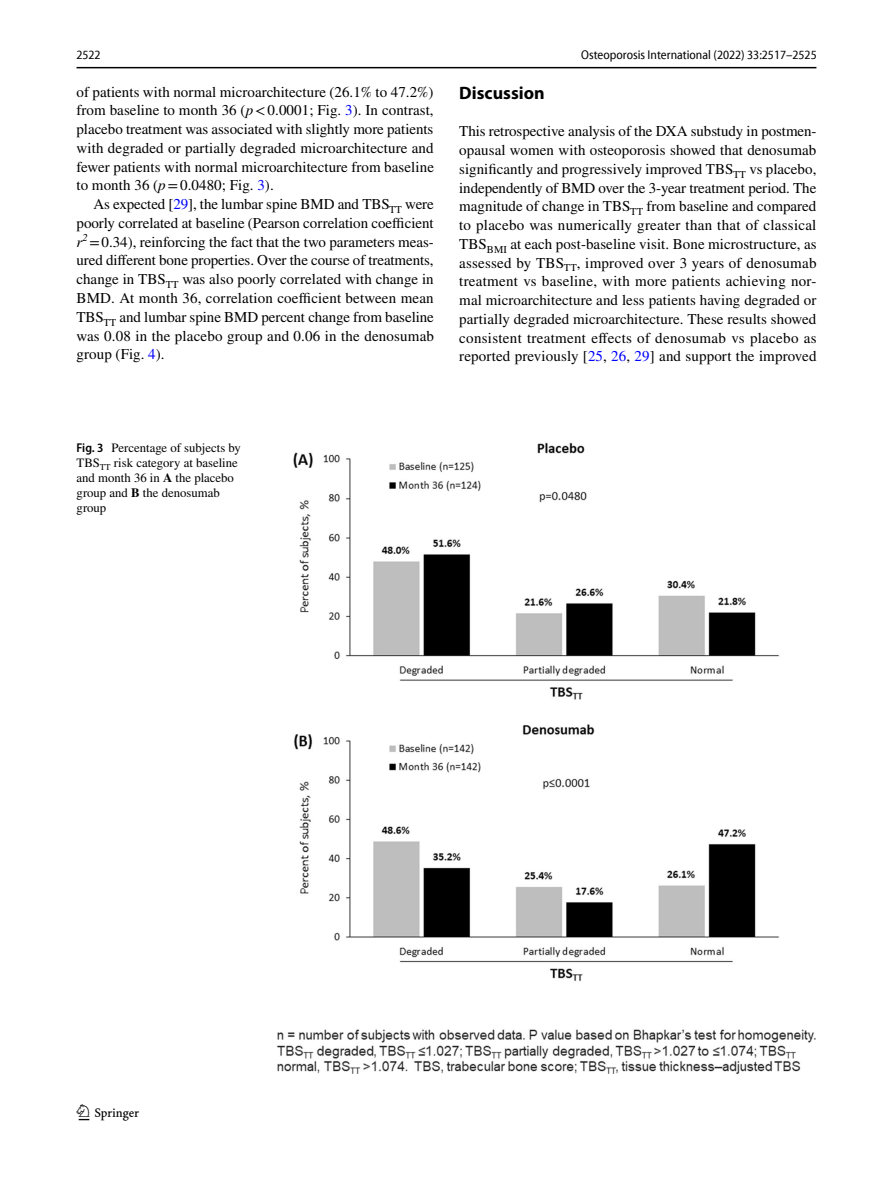
<style>
.page{position:relative;width:893px;height:1187px;background:#fff}
.page>*{position:absolute;margin:0;border:0;box-sizing:border-box;transform-origin:0 0}
.t1{font:22.5px "Springnew Regular 2";color:#000}
.t2{font:700 18px "Myriad Pro";color:#000}
.t3{font:15px/18.8px "STIX";letter-spacing:.01em;color:#000;text-align:justify}
.t4{font:12.75px/15px "STIX";color:#000}
.t5{font:semi-condensed 12.75px "Myriad Pro Unic";color:#000}
.s1{font-style:italic}
.s2{color:#00f}
.s3{font-family:"Myriad Pro";font-weight:600;font-stretch:semi-condensed}
.s4{font-weight:700}
</style>
<div class="page">
<hr style="left:77px;top:67px;width:739px;height:1px;background:#000">
<img style="left:277px;top:442px;width:539px;height:631px">
<p class="t5" style="left:76px;top:50px;width:26px">2522</p>
<p class="t5" style="left:581px;top:50px;width:237px">Osteoporosis International (2022) 33:2517–2525</p>
<p class="t3" style="left:77px;top:83px;width:359px">of patients with normal microarchitecture (26.1% to 47.2%) from baseline to month 36 (<span class="s1">p</span>&lt;0.0001; Fig. <span class="s2">3</span>). In contrast, placebo treatment was associated with slightly more patients with degraded or partially degraded microarchitecture and fewer patients with normal microarchitecture from baseline to month 36 (<span class="s1">p</span>=0.0480; Fig. <span class="s2">3</span>).</p>
<p class="t3" style="left:77px;top:196px;width:359px;text-indent:17px">As expected [<span class="s2">29</span>], the lumbar spine BMD and TBS<sub>TT</sub> were poorly correlated at baseline (Pearson correlation coefficient <span class="s1">r</span><sup>2</sup> =0.34), reinforcing the fact that the two parameters meas&shy;ured different bone properties. Over the course of treatments, change in TBS<sub>TT</sub> was also poorly correlated with change in BMD. At month 36, correlation coefficient between mean TBS<sub>TT</sub> and lumbar spine BMD percent change from baseline was 0.08 in the placebo group and 0.06 in the denosumab group (Fig. <span class="s2">4</span>).</p>
<p class="t2" style="left:459px;top:81px;width:87px">Discussion</p>
<p class="t3" style="left:459px;top:123px;width:359px">This retrospective analysis of the DXA substudy in postmen&shy;opausal women with osteoporosis showed that denosumab significantly and progressively improved TBS<sub>TT</sub> vs placebo, independently of BMD over the 3-year treatment period. The magnitude of change in TBS<sub>TT</sub> from baseline and compared to placebo was numerically greater than that of classical TBS<sub>BMI</sub> at each post-baseline visit. Bone microstructure, as assessed by TBS<sub>TT</sub>, improved over 3 years of denosumab treatment vs baseline, with more patients achieving nor&shy;mal microarchitecture and less patients having degraded or partially degraded microarchitecture. These results showed consistent treatment effects of denosumab vs placebo as reported previously [<span class="s2">25</span>, <span class="s2">26</span>, <span class="s2">29</span>] and support the improved</p>
<p class="t4" style="left:77px;top:441px;width:166px"><span class="s3">Fig. 3</span> Percentage of subjects by<br>TBS<sub>TT</sub> risk category at baseline and month 36 in <span class="s4">A</span> the placebo group and <span class="s4">B</span> the denosumab group</p>
<h1 class="t1" style="left:79px;top:1104px;width:62px">1 3</h1>
</div>
